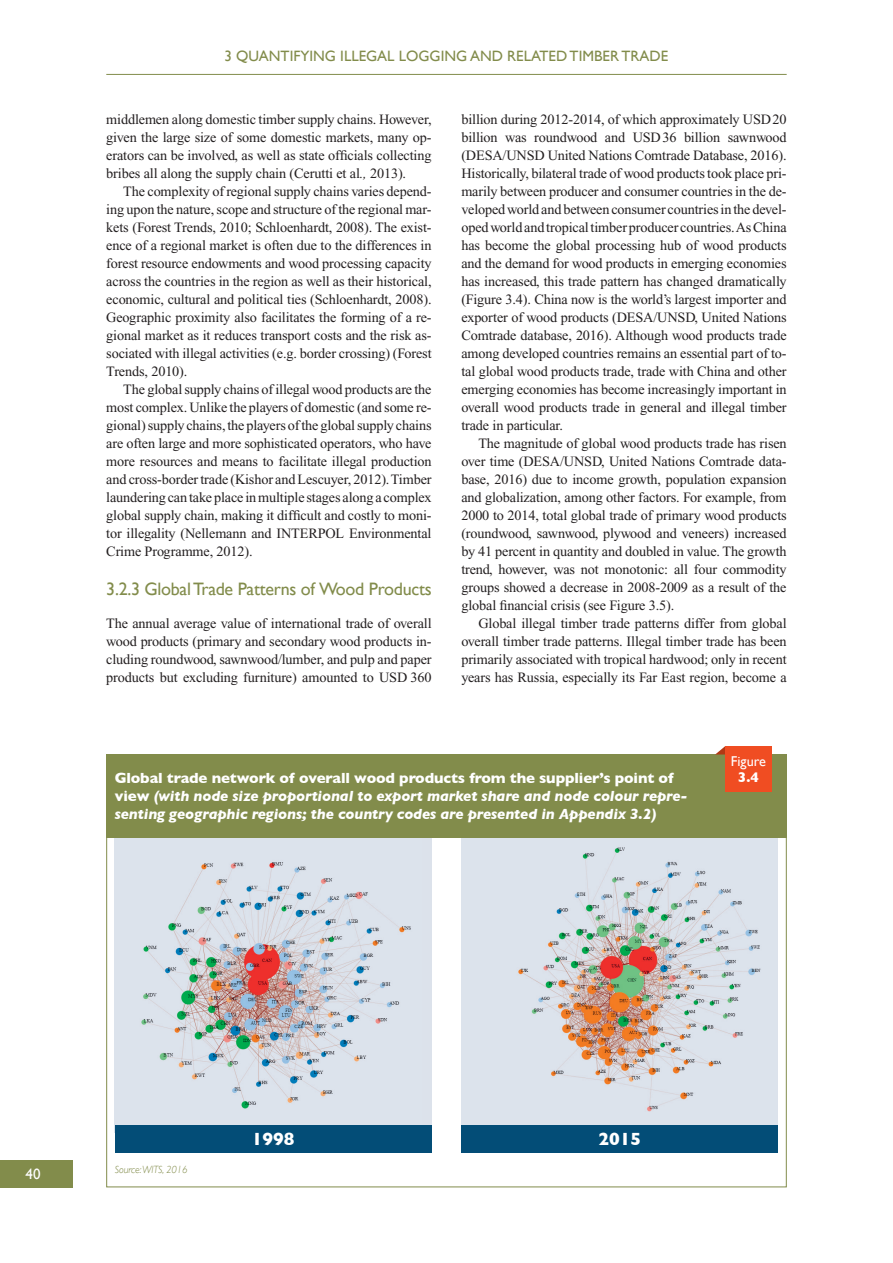
<style>
.page{position:relative;width:893px;height:1263px;background:#fff}
.page>*{position:absolute;margin:0;border:0;box-sizing:border-box;transform-origin:0 0}
.t1{font:18px "Gill Sans";letter-spacing:-.015em;color:#828c4b}
.t2{font:700 18px "Gill Sans";color:#fff}
.t3{font:italic 700 15px/18px "Gill Sans";letter-spacing:-.01em;color:#fff}
.t4{font:15px "Gill Sans";color:#828c4b}
.t5{font:15px "Gill Sans";color:#fff}
.t6{font:14.25px/18px "Times New Roman";letter-spacing:-.01em;color:#231f20;text-align:justify}
.t7{font:14.25px "Gill Sans";color:#fff}
.t8{font:700 14.25px "Gill Sans";color:#fff}
.t9{font:italic 300 10.5px "Gill Sans";letter-spacing:-.01em;color:#828c4b}
.s1{font-style:italic}
.s2{font-style:normal}
</style>
<div class="page">
<div style="left:0;top:1160px;width:72px;height:27px;background:#828c4b"></div>
<hr style="left:106px;top:74px;width:681px;height:1px;background:#828c4b">
<img style="left:461px;top:837px;width:315px;height:288px">
<div style="left:115px;top:837px;width:317px;height:296px;background:#dce2eb"></div>
<img style="left:115px;top:837px;width:306px;height:272px">
<div style="left:106px;top:754px;width:681px;height:83px;background:#828c4b"></div>
<svg style="left:716px;top:746px;width:9px;height:8px"></svg>
<div style="left:725px;top:746px;width:47px;height:45px;background:#f04d22"></div>
<div style="left:115px;top:1125px;width:317px;height:28px;background:#034d77"></div>
<div style="left:461px;top:1125px;width:317px;height:28px;background:#034d77"></div>
<p class="t4" style="left:225px;top:47px;width:445px">3 QUANTIFYING ILLEGAL LOGGING AND RELATED TIMBER TRADE</p>
<p class="t6" style="left:106px;top:111px;width:327px">middlemen along domestic timber supply chains. However, given the large size of some domestic markets, many op&shy;erators can be involved, as well as state officials collecting bribes all along the supply chain (Cerutti et al<span class="s1">.,</span> 2013).</p>
<p class="t6" style="left:106px;top:183px;width:327px;text-indent:17px">The complexity of regional supply chains varies depend&shy;ing upon the nature, scope and structure of the regional mar&shy;kets (Forest Trends, 2010; Schloenhardt, 2008). The exist&shy;ence of a regional market is often due to the differences in forest resource endowments and wood processing capacity across the countries in the region as well as their historical, economic, cultural and political ties (Schloenhardt, 2008).<br>Geographic proximity also facilitates the forming of a re&shy;gional market as it reduces transport costs and the risk as&shy;sociated with illegal activities (e.g. border crossing) (Forest Trends, 2010).</p>
<p class="t6" style="left:106px;top:381px;width:327px;text-indent:17px">The global supply chains of illegal wood products are the most complex. Unlike the players of domestic (and some re&shy;gional) supply chains, the players of the global supply chains are often large and more sophisticated operators, who have more resources and means to facilitate illegal production and cross-border trade (Kishor and Lescuyer, 2012). Timber laundering can take place in multiple stages along a complex global supply chain, making it difficult and costly to moni&shy;tor illegality (Nellemann and INTERPOL Environmental Crime Programme, 2012).</p>
<p class="t1" style="left:106px;top:578px;width:327px">3.2.3 Global Trade Patterns of Wood Products</p>
<p class="t6" style="left:106px;top:615px;width:327px">The annual average value of international trade of overall wood products (primary and secondary wood products in&shy;cluding roundwood, sawnwood/lumber, and pulp and paper products but excluding furniture) amounted to USD 360</p>
<p class="t6" style="left:461px;top:111px;width:327px">billion during 2012-2014, of which approximately USD 20 billion was roundwood and USD 36 billion sawnwood (DESA/UNSD United Nations Comtrade Database, 2016).<br>Historically, bilateral trade of wood products took place pri&shy;marily between producer and consumer countries in the de&shy;veloped world and between consumer countries in the devel&shy;oped world and tropical timber producer countries. As China has become the global processing hub of wood products and the demand for wood products in emerging economies has increased, this trade pattern has changed dramatically (Figure 3.4). China now is the world’s largest importer and exporter of wood products (DESA/UNSD, United Nations Comtrade database, 2016). Although wood products trade among developed countries remains an essential part of to&shy;tal global wood products trade, trade with China and other emerging economies has become increasingly important in overall wood products trade in general and illegal timber trade in particular.</p>
<p class="t6" style="left:461px;top:435px;width:327px;text-indent:17px">The magnitude of global wood products trade has risen over time (DESA/UNSD, United Nations Comtrade data&shy;base, 2016) due to income growth, population expansion and globalization, among other factors. For example, from 2000 to 2014, total global trade of primary wood products (roundwood, sawnwood, plywood and veneers) increased by 41 percent in quantity and doubled in value. The growth trend, however, was not monotonic: all four commodity groups showed a decrease in 2008-2009 as a result of the global financial crisis (see Figure 3.5).</p>
<p class="t6" style="left:461px;top:615px;width:327px;text-indent:17px">Global illegal timber trade patterns differ from global overall timber trade patterns. Illegal timber trade has been primarily associated with tropical hardwood; only in recent years has Russia, especially its Far East region, become a</p>
<p class="t3" style="left:115px;top:769px;width:574px"><span class="s2">Global trade network of overall wood products from the supplier’s point of view</span> (with node size proportional to export market share and node colour repre&shy;senting geographic regions; the country codes are presented in Appendix 3.2)</p>
<p class="t7" style="left:731px;top:752px;width:37px">Figure</p>
<p class="t8" style="left:738px;top:766px;width:22px">3.4</p>
<p class="t5" style="left:26px;top:1165px;width:16px">40</p>
<p class="t9" style="left:115px;top:1164px;width:74px">Source: WITS, 2016</p>
<p class="t2" style="left:252px;top:1125px;width:44px">1998</p>
<p class="t2" style="left:598px;top:1125px;width:44px">2015</p>
</div>
